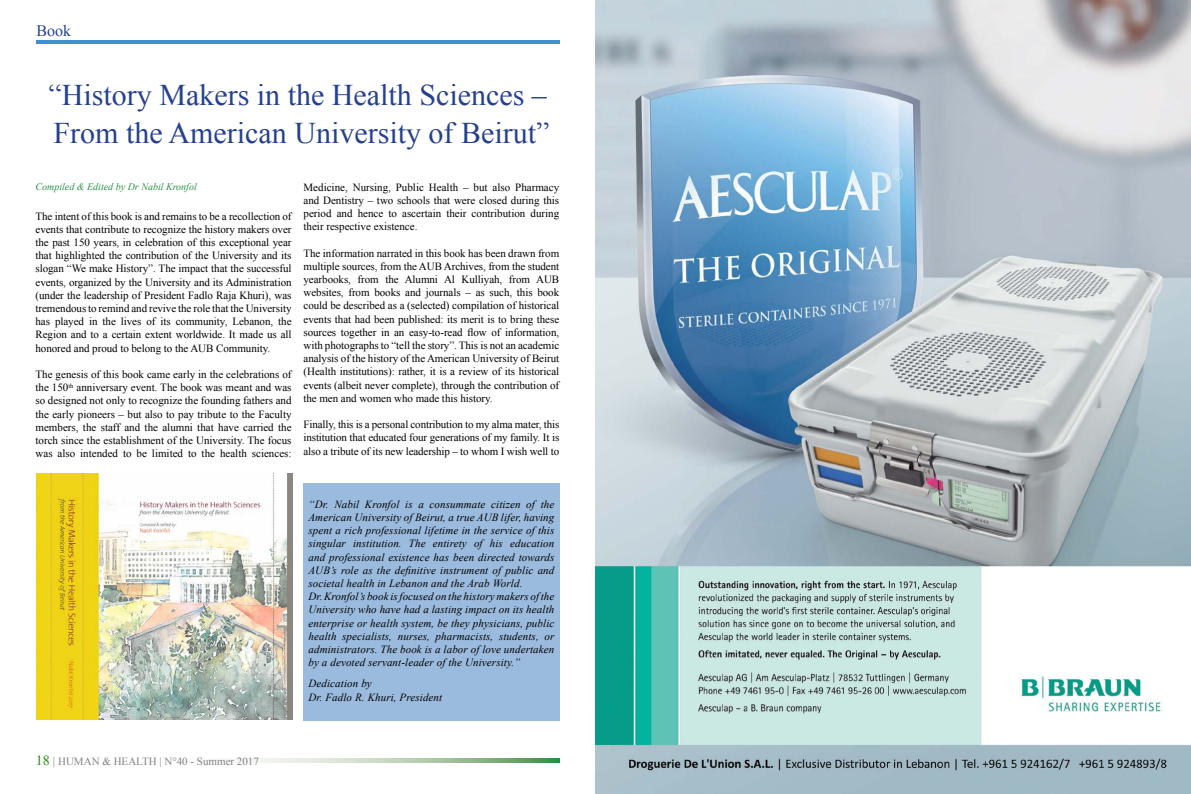
<style>
.page{position:relative;width:1191px;height:794px;background:#fff}
.page>*{position:absolute;margin:0;border:0;box-sizing:border-box;transform-origin:0 0}
.t1{font:30px/38px "Times New Roman";color:#25408f}
.t2{font:16px "Times New Roman";color:#25408f}
.t3{font:11px/13.2px "Times New Roman";letter-spacing:-.005em;color:#000;text-align:justify}
.t4{font:italic 11px/13.2px "Times New Roman";letter-spacing:.01em;color:#000}
.t5{font:11px "Times New Roman";color:#808285}
.t6{font:italic 10px "Times New Roman";color:#279045}
.s1{font-size:14px;color:#228b0f}
.s2{font-size:12px}
</style>
<div class="page">
<svg style="left:229px;top:758px;width:330px;height:5px;background:#b4cfb1"></svg>
<hr style="left:36px;top:41px;width:523px;height:3px;background:#3c91cf">
<div style="left:303px;top:483px;width:257px;height:237px;background:#9bbbde"></div>
<img style="left:36px;top:474px;width:256px;height:245px">
<img style="left:595px;top:0;width:596px;height:794px">
<h2 class="t2" style="left:36px;top:20px;width:36px">Book</h2>
<h1 class="t1" style="left:49px;top:76px;width:502px">“History Makers in the Health Sciences –<br>From the American University of Beirut”</h1>
<p class="t6" style="left:36px;top:180px;width:163px">Compiled &amp; Edited by Dr Nabil Kronfol</p>
<p class="t3" style="left:36px;top:209px;width:258px">The intent of this book is and remains to be a recollection of events that contribute to recognize the history makers over the past 150 years, in celebration of this exceptional year that highlighted the contribution of the University and its slogan “We make History”. The impact that the successful events, organized by the University and its Administration (under the leadership of President Fadlo Raja Khuri), was tremendous to remind and revive the role that the University has played in the lives of its community, Lebanon, the Region and to a certain extent worldwide. It made us all honored and proud to belong to the AUB Community.</p>
<p class="t3" style="left:36px;top:367px;width:257px">The genesis of this book came early in the celebrations of the 150<sup>th</sup> anniversary event. The book was meant and was so designed not only to recognize the founding fathers and the early pioneers – but also to pay tribute to the Faculty members, the staff and the alumni that have carried the torch since the establishment of the University. The focus was also intended to be limited to the health sciences:</p>
<p class="t3" style="left:303px;top:180px;width:257px">Medicine, Nursing, Public Health – but also Pharmacy and Dentistry – two schools that were closed during this period and hence to ascertain their contribution during their respective existence.</p>
<p class="t3" style="left:303px;top:246px;width:257px">The information narrated in this book has been drawn from multiple sources, from the AUB Archives, from the student yearbooks, from the Alumni Al Kulliyah, from AUB websites, from books and journals – as such, this book could be described as a (selected) compilation of historical events that had been published: its merit is to bring these sources together in an easy-to-read flow of information, with photographs to “tell the story”. This is not an academic analysis of the history of the American University of Beirut (Health institutions): rather, it is a review of its historical events (albeit never complete), through the contribution of the men and women who made this history.</p>
<p class="t3" style="left:303px;top:418px;width:257px">Finally, this is a personal contribution to my alma mater, this institution that educated four generations of my family. It is also a tribute of its new leadership – to whom I wish well to</p>
<p class="t4" style="left:308px;top:497px;width:247px">“Dr. Nabil Kronfol is a consummate citizen of the American University of Beirut, a true AUB lifer, having spent a rich professional lifetime in the service of this singular institution. The entirety of his education and professional existence has been directed towards AUB’s role as the definitive instrument of public and societal health in Lebanon and the Arab World.<br>Dr. Kronfol’s book is focused on the history makers of the University who have had a lasting impact on its health enterprise or health system, be they physicians, public health specialists, nurses, pharmacists, students, or administrators. The book is a labor of love undertaken by a devoted servant-leader of the University.”</p>
<p class="t4" style="left:308px;top:677px;width:135px">Dedication by<br>Dr. Fadlo R. Khuri, President</p>
<p class="t5" style="left:36px;top:754px;width:224px"><span class="s1">18</span> <span class="s2">|</span> HUMAN &amp; HEALTH | N°40 - Summer 2017</p>
</div>
